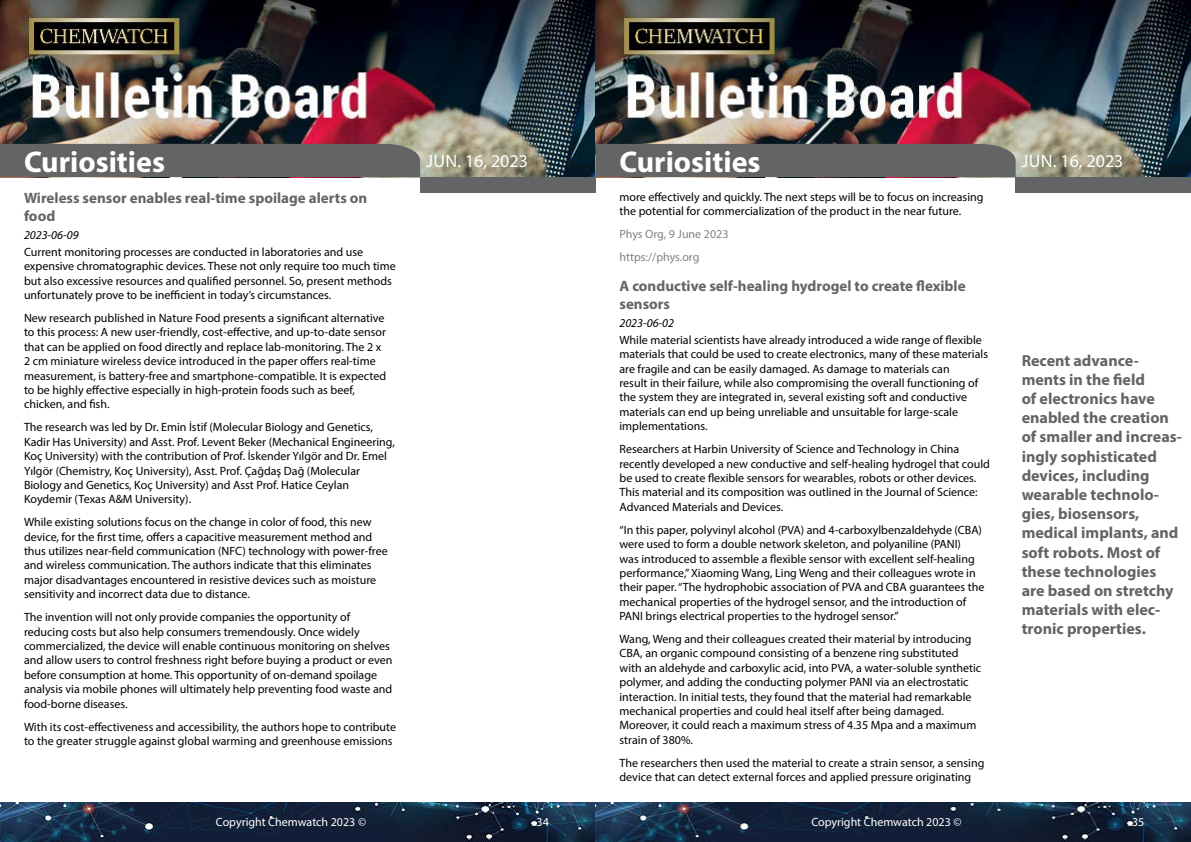
<style>
.page{position:relative;width:1191px;height:842px;background:#fff}
.page>*{position:absolute;margin:0;border:0;box-sizing:border-box;transform-origin:0 0}
.t1{font:700 30px "Myriad Pro";color:#fff}
.t2{font:18px "Myriad Pro";color:#fff}
.t3{font:700 16px/19.2px "Myriad Pro";color:#636466}
.t4{font:700 15px/18px "Myriad Pro";color:#636466}
.t5{font:12px/14.4px "Myriad Pro";color:#000}
.t6{font:12px "Myriad Pro";color:#fff}
.t7{font:12px/22.9px "Myriad Pro";color:#808285}
.t8{font:italic 12px "Myriad Pro";color:#000}
</style>
<div class="page">
<img style="left:0;top:0;width:1191px;height:177px">
<div style="left:420px;top:177px;width:175px;height:15px;background:#636466"></div>
<div style="left:1015px;top:177px;width:176px;height:15px;background:#636466"></div>
<div style="left:0;top:144px;width:420px;height:33px;background:#636466"></div>
<div style="left:595px;top:144px;width:420px;height:33px;background:#636466"></div>
<img style="left:0;top:802px;width:1191px;height:40px">
<h1 class="t1" style="left:24px;top:142px;width:142px">Curiosities</h1>
<h1 class="t1" style="left:619px;top:142px;width:142px">Curiosities</h1>
<p class="t4" style="left:24px;top:189px;width:345px">Wireless sensor enables real-time spoilage alerts on food</p>
<p class="t8" style="left:24px;top:227px;width:56px">2023-06-09</p>
<p class="t5" style="left:24px;top:244px;width:373px">Current monitoring processes are conducted in laboratories and use expensive chromatographic devices. These not only require too much time but also excessive resources and qualified personnel. So, present methods unfortunately prove to be inefficient in today’s circumstances.</p>
<p class="t5" style="left:24px;top:311px;width:364px">New research published in Nature Food presents a significant alternative to this process: A new user-friendly, cost-effective, and up-to-date sensor that can be applied on food directly and replace lab-monitoring. The 2 x 2 cm miniature wireless device introduced in the paper offers real-time measurement, is battery-free and smartphone-compatible. It is expected to be highly effective especially in high-protein foods such as beef, chicken, and fish.</p>
<p class="t5" style="left:24px;top:420px;width:372px">The research was led by Dr. Emin İstif (Molecular Biology and Genetics, Kadir Has University) and Asst. Prof. Levent Beker (Mechanical Engineering, Koç University) with the contribution of Prof. İskender Yılgör and Dr. Emel Yılgör (Chemistry, Koç University), Asst. Prof. Çağdaş Dağ (Molecular Biology and Genetics, Koç University) and Asst Prof. Hatice Ceylan Koydemir (Texas A&amp;M University).</p>
<p class="t5" style="left:24px;top:515px;width:365px">While existing solutions focus on the change in color of food, this new device, for the first time, offers a capacitive measurement method and thus utilizes near-field communication (NFC) technology with power-free and wireless communication. The authors indicate that this eliminates major disadvantages encountered in resistive devices such as moisture sensitivity and incorrect data due to distance.</p>
<p class="t5" style="left:24px;top:610px;width:370px">The invention will not only provide companies the opportunity of reducing costs but also help consumers tremendously. Once widely commercialized, the device will enable continuous monitoring on shelves and allow users to control freshness right before buying a product or even before consumption at home. This opportunity of on-demand spoilage analysis via mobile phones will ultimately help preventing food waste and food-borne diseases.</p>
<p class="t5" style="left:24px;top:719px;width:374px">With its cost-effectiveness and accessibility, the authors hope to contribute to the greater struggle against global warming and greenhouse emissions</p>
<h2 class="t2" style="left:426px;top:149px;width:103px">Jun. 16, 2023</h2>
<h2 class="t2" style="left:1022px;top:149px;width:103px">Jun. 16, 2023</h2>
<p class="t5" style="left:619px;top:190px;width:365px">more effectively and quickly. The next steps will be to focus on increasing the potential for commercialization of the product in the near future.</p>
<p class="t7" style="left:619px;top:223px;width:110px">Phys Org, 9 June 2023 https://phys.org</p>
<p class="t4" style="left:619px;top:277px;width:348px">A conductive self-healing hydrogel to create flexible sensors</p>
<p class="t8" style="left:619px;top:315px;width:56px">2023-06-02</p>
<p class="t5" style="left:619px;top:332px;width:370px">While material scientists have already introduced a wide range of flexible materials that could be used to create electronics, many of these materials are fragile and can be easily damaged. As damage to materials can<br>result in their failure, while also compromising the overall functioning of the system they are integrated in, several existing soft and conductive materials can end up being unreliable and unsuitable for large-scale implementations.</p>
<p class="t5" style="left:619px;top:442px;width:372px">Researchers at Harbin University of Science and Technology in China recently developed a new conductive and self-healing hydrogel that could be used to create flexible sensors for wearables, robots or other devices.<br>This material and its composition was outlined in the Journal of Science:<br>Advanced Materials and Devices.</p>
<p class="t5" style="left:619px;top:522px;width:366px">“In this paper, polyvinyl alcohol (PVA) and 4-carboxylbenzaldehyde (CBA) were used to form a double network skeleton, and polyaniline (PANI)<br>was introduced to assemble a flexible sensor with excellent self-healing performance,” Xiaoming Wang, Ling Weng and their colleagues wrote in their paper. “The hydrophobic association of PVA and CBA guarantees the mechanical properties of the hydrogel sensor, and the introduction of PANI brings electrical properties to the hydrogel sensor.”</p>
<p class="t5" style="left:619px;top:632px;width:363px">Wang, Weng and their colleagues created their material by introducing CBA, an organic compound consisting of a benzene ring substituted with an aldehyde and carboxylic acid, into PVA, a water-soluble synthetic polymer, and adding the conducting polymer PANI via an electrostatic interaction. In initial tests, they found that the material had remarkable mechanical properties and could heal itself after being damaged.<br>Moreover, it could reach a maximum stress of 4.35 Mpa and a maximum strain of 380%.</p>
<p class="t5" style="left:619px;top:755px;width:366px">The researchers then used the material to create a strain sensor, a sensing device that can detect external forces and applied pressure originating</p>
<p class="t3" style="left:1021px;top:350px;width:162px">Recent advance&shy;ments in the field<br>of electronics have enabled the creation of smaller and increas&shy;ingly sophisticated devices, including wearable technolo&shy;gies, biosensors, medical implants, and soft robots. Most of these technologies are based on stretchy materials with elec&shy;tronic properties.</p>
<p class="t6" style="left:216px;top:815px;width:152px">Copyright Chemwatch 2023 ©</p>
<p class="t6" style="left:536px;top:815px;width:14px">34</p>
<p class="t6" style="left:811px;top:815px;width:152px">Copyright Chemwatch 2023 ©</p>
<p class="t6" style="left:1132px;top:815px;width:14px">35</p>
</div>
